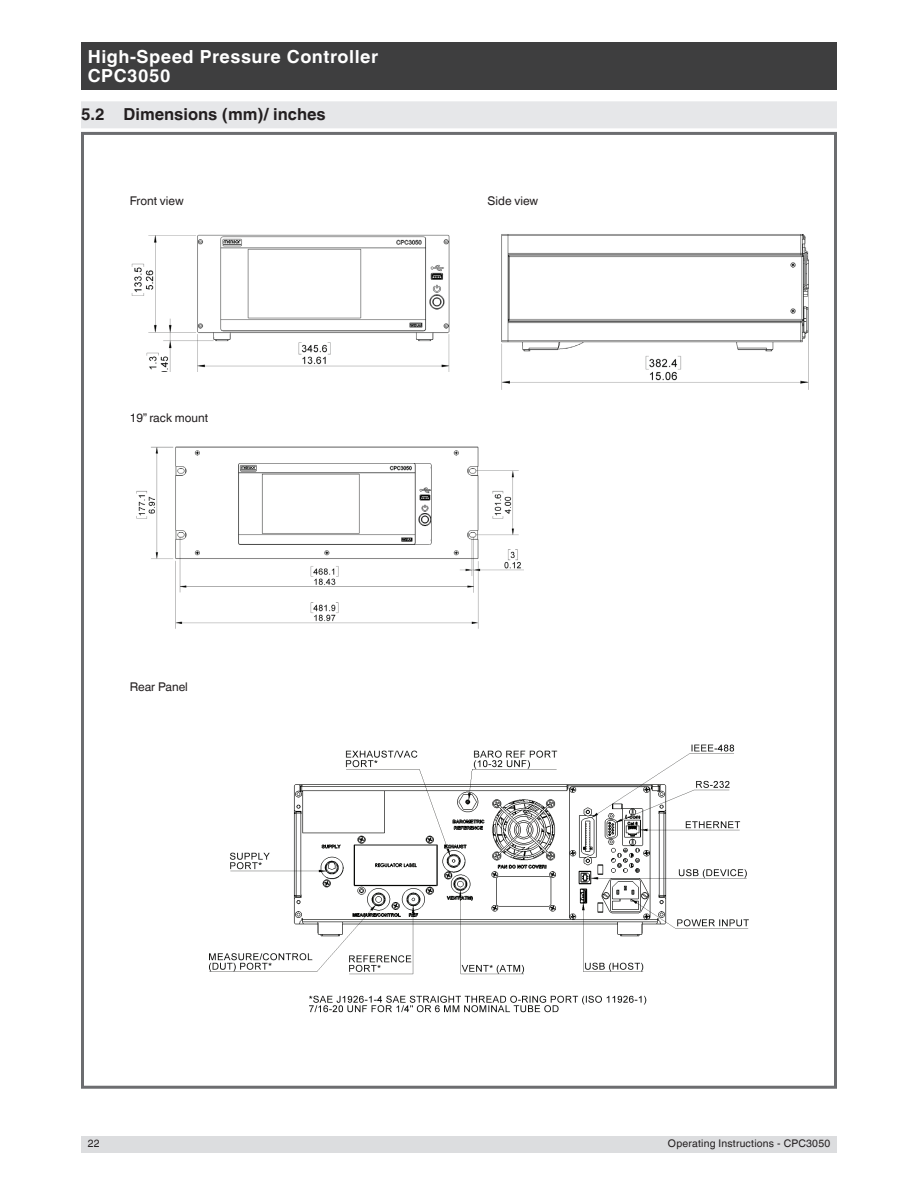
<style>
.page{position:relative;width:918px;height:1188px;background:#fff}
.page>*{position:absolute;margin:0;border:0;box-sizing:border-box;transform-origin:0 0}
.t1{font:700 18px/19.5px "Helvetica World";letter-spacing:.03em;color:#fff}
.t2{font:700 16.5px "Helvetica World";color:#231f20}
.t3{font:12px "Helvetica World";color:#231f20}
.t4{font:10.5px "Helvetica World";letter-spacing:.02em;color:#231f20}
</style>
<div class="page">
<div style="left:81px;top:1136px;width:756px;height:16px;background:#dcdddf"></div>
<div style="left:81px;top:43px;width:756px;height:47px;background:#3e3e3f"></div>
<div style="left:81px;top:101px;width:756px;height:27px;background:#e6e7e9"></div>
<div style="left:81px;top:132px;width:756px;height:957px;background:#fff;border:3px solid #6c6d70"></div>
<img style="left:131px;top:234px;width:319px;height:138px">
<img style="left:501px;top:234px;width:308px;height:156px">
<img style="left:209px;top:744px;width:540px;height:269px">
<img style="left:136px;top:446px;width:387px;height:183px">
<h1 class="t1" style="left:88px;top:47px;width:292px">High-Speed Pressure Controller<br>CPC3050</h1>
<h2 class="t2" style="left:81px;top:104px;width:246px">5.2 Dimensions (mm)/ inches</h2>
<p class="t3" style="left:130px;top:194px;width:56px">Front view</p>
<p class="t3" style="left:488px;top:194px;width:52px">Side view</p>
<p class="t3" style="left:130px;top:410px;width:80px">19” rack mount</p>
<p class="t3" style="left:130px;top:680px;width:60px">Rear Panel</p>
<p class="t4" style="left:88px;top:1138px;width:13px">22</p>
<p class="t4" style="left:668px;top:1138px;width:164px">Operating Instructions - CPC3050</p>
</div>
